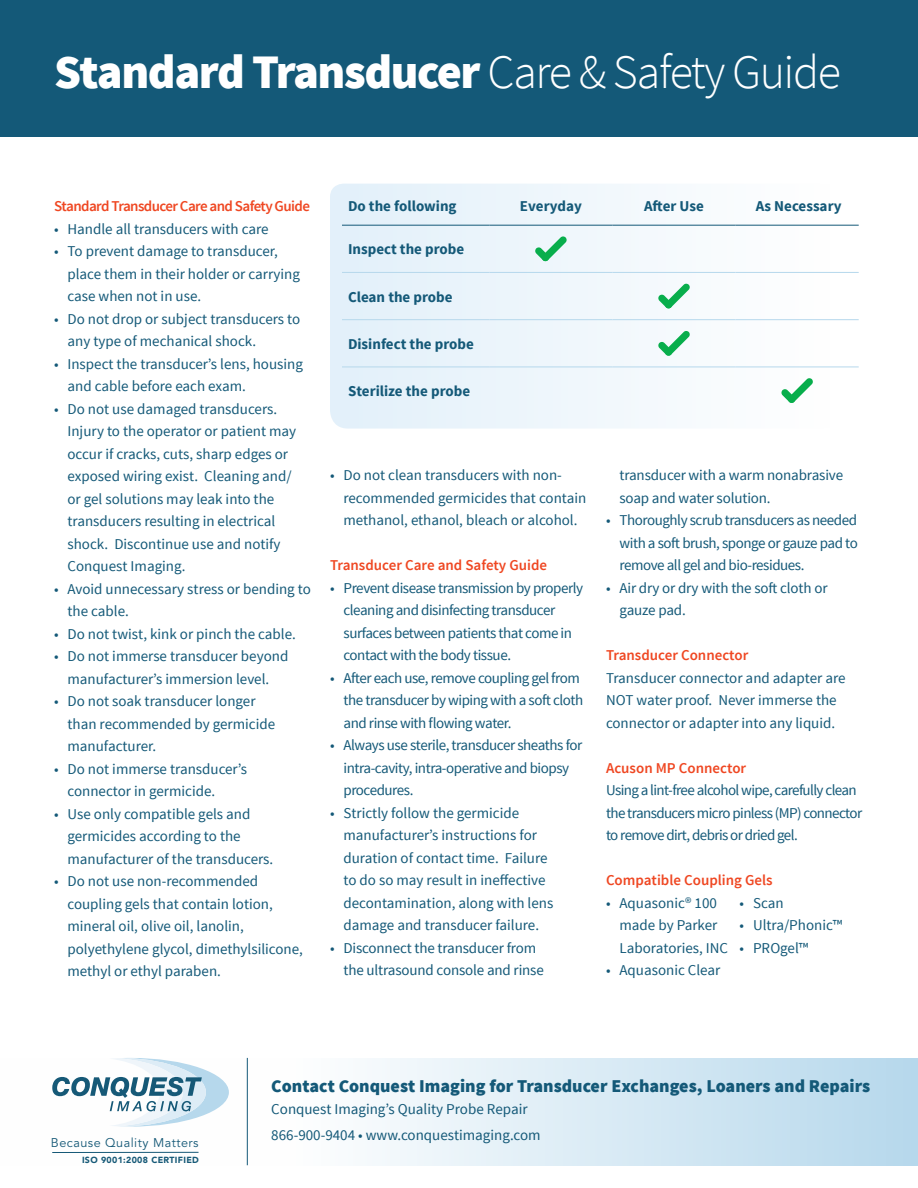
<style>
.page{position:relative;width:918px;height:1188px;background:#fff}
.page>*{position:absolute;margin:0;border:0;box-sizing:border-box;transform-origin:0 0}
.Headline{font:900 48px "Source Sans Pro";letter-spacing:-.03em;color:#fff}
.Body_Copy{font:900 18px "Source Sans Pro";color:#145978}
.BULLETS{font:15px/22.5px "Source Sans Pro";color:#145978}
.BULLETS-2{font:15px/22.5px "Source Sans Pro";letter-spacing:-.03em;color:#145978}
.Body_Copy-2{font:15px/22.5px "Source Sans Pro";color:#145978}
.Body_Copy-3{font:15px/22.5px "Source Sans Pro";letter-spacing:-.04em;color:#145978}
.Body_Copy-4{font:700 15px "Source Sans Pro";color:#145978}
.BULLETS-3{font:600 15px "Source Sans Pro";color:#ef4722}
.Body_Subhead{font:600 15px "Source Sans Pro";letter-spacing:-.01em;color:#ef4722}
.Body_Subhead-2{font:600 15px "Source Sans Pro";letter-spacing:-.04em;color:#ef4722}
.t1{font:12.6px "Avenir";letter-spacing:.04em;color:#165977}
.t2{font:900 8.85px "Avenir";letter-spacing:.04em;color:#165977}
.s1{font-weight:300}
</style>
<div class="page">
<div style="left:0;top:0;width:918px;height:136px;background:#145978"></div>
<svg style="left:330px;top:184px;width:529px;height:245px;fill:#f1f7fc"></svg>
<hr style="left:342px;top:367px;width:147px;height:1px;background:#b6d8ec">
<hr style="left:489px;top:367px;width:123px;height:1px;background:#b6d8ec">
<hr style="left:612px;top:367px;width:124px;height:1px;background:#b6d8ec">
<hr style="left:736px;top:367px;width:123px;height:1px;background:#b6d8ec">
<hr style="left:342px;top:225px;width:147px;height:1px;background:#145978">
<hr style="left:489px;top:225px;width:123px;height:1px;background:#145978">
<hr style="left:612px;top:225px;width:124px;height:1px;background:#145978">
<hr style="left:736px;top:225px;width:123px;height:1px;background:#145978">
<hr style="left:342px;top:319px;width:147px;height:1px;background:#b6d8ec">
<hr style="left:489px;top:319px;width:123px;height:1px;background:#b6d8ec">
<hr style="left:612px;top:319px;width:124px;height:1px;background:#b6d8ec">
<hr style="left:736px;top:319px;width:123px;height:1px;background:#b6d8ec">
<hr style="left:342px;top:272px;width:147px;height:1px;background:#b6d8ec">
<hr style="left:489px;top:272px;width:123px;height:1px;background:#b6d8ec">
<hr style="left:612px;top:272px;width:124px;height:1px;background:#b6d8ec">
<hr style="left:736px;top:272px;width:123px;height:1px;background:#b6d8ec">
<svg style="left:535px;top:236px;width:32px;height:26px"></svg>
<svg style="left:658px;top:283px;width:32px;height:26px"></svg>
<svg style="left:658px;top:331px;width:32px;height:25px"></svg>
<svg style="left:781px;top:378px;width:32px;height:25px"></svg>
<div style="left:0;top:1058px;width:918px;height:107px;background:linear-gradient(to right,#fff,#bddcee)"></div>
<svg style="left:52px;top:1058px;width:177px;height:69px"></svg>
<hr style="left:52px;top:1152px;width:147px;height:1px;background:#165977">
<hr style="left:247px;top:1058px;width:1px;height:107px;background:#145978">
<p class="Headline" style="left:54px;top:40px;width:789px">Standard Transducer <span class="s1">Care &amp; Safety Guide</span></p>
<p class="Body_Subhead-2" style="left:54px;top:197px;width:258px">Standard Transducer Care and Safety Guide</p>
<p class="BULLETS" style="left:54px;top:218px;width:216px">• Handle all transducers with care</p>
<p class="BULLETS" style="left:68px;top:240px;width:234px;text-indent:-14px">• To prevent damage to transducer, place them in their holder or carrying case when not in use.</p>
<p class="BULLETS" style="left:68px;top:308px;width:234px;text-indent:-14px">• Do not drop or subject transducers to any type of mechanical shock.</p>
<p class="BULLETS" style="left:68px;top:353px;width:237px;text-indent:-14px">• Inspect the transducer’s lens, housing and cable before each exam.</p>
<p class="BULLETS" style="left:68px;top:398px;width:230px;text-indent:-14px">• Do not use damaged transducers.<br>Injury to the operator or patient may occur if cracks, cuts, sharp edges or exposed wiring exist. Cleaning and/ or gel solutions may leak into the transducers resulting in electrical shock. Discontinue use and notify Conquest Imaging.</p>
<p class="BULLETS" style="left:68px;top:578px;width:245px;text-indent:-14px">• Avoid unnecessary stress or bending to the cable.</p>
<p class="BULLETS" style="left:54px;top:623px;width:243px">• Do not twist, kink or pinch the cable.</p>
<p class="BULLETS" style="left:54px;top:645px;width:236px;text-align:center">• Do not immerse transducer beyond manufacturer’s immersion level.</p>
<p class="BULLETS" style="left:68px;top:690px;width:209px;text-indent:-14px">• Do not soak transducer longer than recommended by germicide manufacturer.</p>
<p class="BULLETS" style="left:68px;top:758px;width:181px;text-indent:-14px">• Do not immerse transducer’s connector in germicide.</p>
<p class="BULLETS" style="left:68px;top:803px;width:207px;text-indent:-14px">• Use only compatible gels and germicides according to the manufacturer of the transducers.</p>
<p class="BULLETS" style="left:68px;top:870px;width:237px;text-indent:-14px">• Do not use non-recommended coupling gels that contain lotion, mineral oil, olive oil, lanolin, polyethylene glycol, dimethylsilicone, methyl or ethyl paraben.</p>
<p class="Body_Copy-4" style="left:348px;top:196px;width:110px">Do the following</p>
<p class="Body_Copy-4" style="left:520px;top:196px;width:63px">Everyday</p>
<p class="Body_Copy-4" style="left:644px;top:196px;width:61px">After Use</p>
<p class="Body_Copy-4" style="left:756px;top:196px;width:87px">As Necessary</p>
<p class="Body_Copy-4" style="left:348px;top:240px;width:118px">Inspect the probe</p>
<p class="Body_Copy-4" style="left:348px;top:287px;width:106px">Clean the probe</p>
<p class="Body_Copy-4" style="left:348px;top:334px;width:127px">Disinfect the probe</p>
<p class="Body_Copy-4" style="left:348px;top:382px;width:124px">Sterilize the probe</p>
<p class="BULLETS" style="left:344px;top:464px;width:244px;text-indent:-14px">• Do not clean transducers with non&shy;recommended germicides that contain methanol, ethanol, bleach or alcohol.</p>
<p class="BULLETS-3" style="left:330px;top:556px;width:219px">Transducer Care and Safety Guide</p>
<p class="BULLETS-2" style="left:344px;top:577px;width:241px;text-indent:-14px">• Prevent disease transmission by properly cleaning and disinfecting transducer surfaces between patients that come in contact with the body tissue.</p>
<p class="BULLETS-2" style="left:344px;top:667px;width:241px;text-indent:-14px">• After each use, remove coupling gel from the transducer by wiping with a soft cloth and rinse with flowing water.</p>
<p class="BULLETS-2" style="left:344px;top:734px;width:240px;text-indent:-14px">• Always use sterile, transducer sheaths for intra-cavity, intra-operative and biopsy procedures.</p>
<p class="BULLETS" style="left:344px;top:802px;width:211px;text-indent:-14px">• Strictly follow the germicide manufacturer’s instructions for duration of contact time. Failure to do so may result in ineffective decontamination, along with lens damage and transducer failure.</p>
<p class="BULLETS" style="left:344px;top:937px;width:202px;text-indent:-14px">• Disconnect the transducer from the ultrasound console and rinse</p>
<p class="BULLETS" style="left:620px;top:464px;width:225px">transducer with a warm nonabrasive soap and water solution.</p>
<p class="BULLETS" style="left:620px;top:509px;width:240px;text-align:justify;text-indent:-14px">• Thoroughly scrub transducers as needed with a soft brush, sponge or gauze pad to remove all gel and bio-residues.</p>
<p class="BULLETS" style="left:620px;top:577px;width:210px;text-indent:-14px">• Air dry or dry with the soft cloth or gauze pad.</p>
<p class="BULLETS-3" style="left:606px;top:646px;width:144px">Transducer Connector</p>
<p class="Body_Copy-2" style="left:606px;top:667px;width:241px">Transducer connector and adapter are<br>NOT water proof. Never immerse the connector or adapter into any liquid.</p>
<p class="Body_Subhead" style="left:606px;top:758px;width:142px">Acuson MP Connector</p>
<p class="Body_Copy-3" style="left:606px;top:779px;width:258px">Using a lint-free alcohol wipe, carefully clean the transducers micro pinless (MP) connector to remove dirt, debris or dried gel.</p>
<p class="Body_Subhead" style="left:606px;top:871px;width:168px">Compatible Coupling Gels</p>
<p class="BULLETS" style="left:620px;top:892px;width:110px;text-indent:-14px">• Aquasonic® 100 made by Parker<br>Laboratories, INC</p>
<p class="BULLETS" style="left:606px;top:959px;width:116px">• Aquasonic Clear</p>
<p class="BULLETS" style="left:740px;top:892px;width:46px">• Scan</p>
<p class="BULLETS" style="left:740px;top:914px;width:105px">• Ultra/Phonic™</p>
<p class="BULLETS" style="left:740px;top:937px;width:70px">• PROgel™</p>
<p class="t1" style="left:51px;top:1136px;width:149px">Because Quality Matters</p>
<p class="t2" style="left:82px;top:1155px;width:118px">ISO 9001:2008 CERTIFIED</p>
<p class="Body_Copy" style="left:271px;top:1074px;width:600px">Contact Conquest Imaging for Transducer Exchanges, Loaners and Repairs</p>
<p class="Body_Copy-2" style="left:271px;top:1098px;width:258px">Conquest Imaging’s Quality Probe Repair</p>
<p class="Body_Copy-2" style="left:271px;top:1124px;width:271px">866-900-9404 • www.conquestimaging.com</p>
</div>
